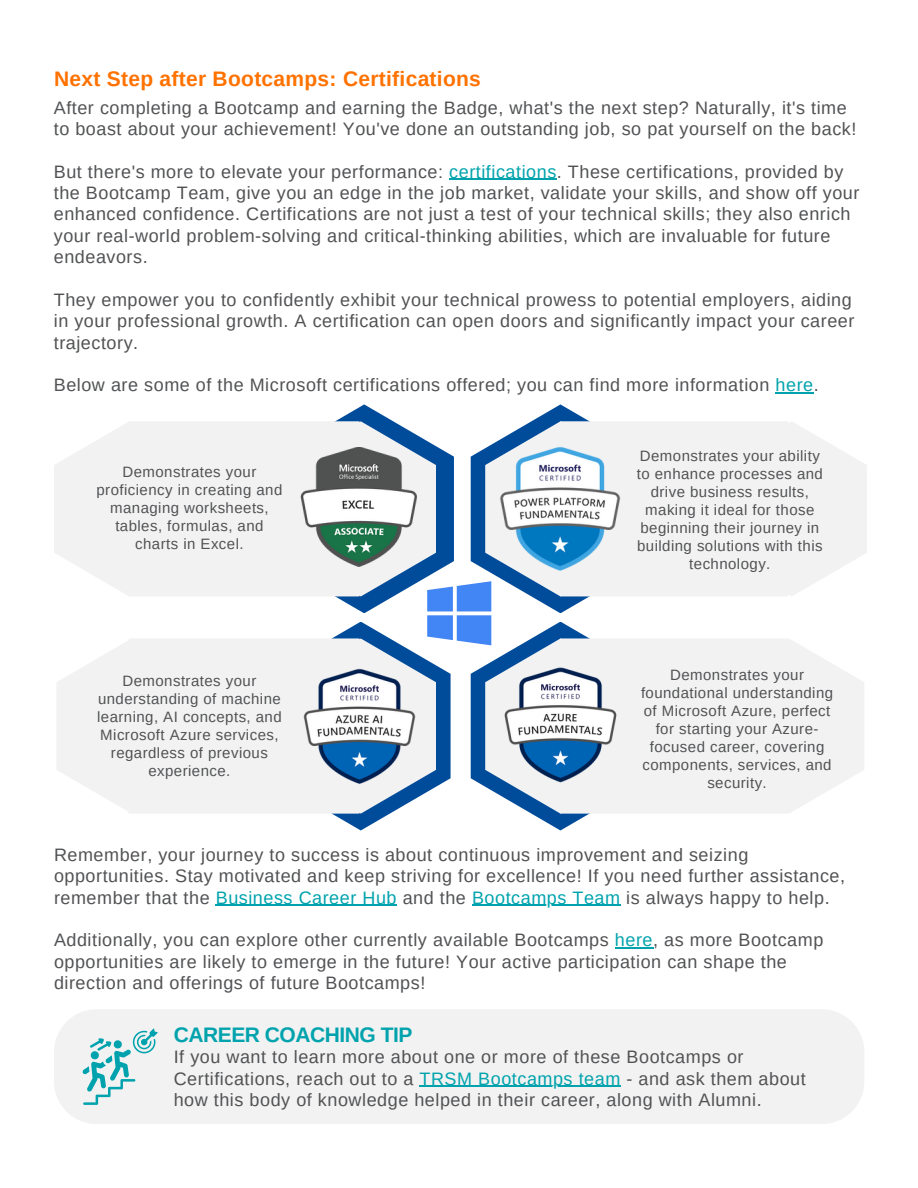
<style>
.page{position:relative;width:918px;height:1188px;background:#fff}
.page>*{position:absolute;margin:0;border:0;box-sizing:border-box;transform-origin:0 0}
.t1{font:700 21px "Arimo";letter-spacing:.015em;color:#ff7200}
.t2{font:700 21px "Arimo";letter-spacing:-.02em;color:#00a3ad}
.t3{font:18px/21.3px "Arimo";letter-spacing:.03em;color:#515254}
.t4{font:15px/18px "Arimo";letter-spacing:.03em;color:#515254;text-align:center}
.s1{color:#00a3ad}
</style>
<div class="page">
<div style="left:54px;top:1010px;width:810px;height:114px;background:#f2f2f2"></div>
<svg style="left:82px;top:1028px;width:76px;height:77px"></svg>
<hr style="left:420px;top:1086px;width:201px;height:1px;background:#00a3ad">
<hr style="left:216px;top:905px;width:181px;height:1px;background:#00a3ad">
<hr style="left:472px;top:905px;width:149px;height:1px;background:#00a3ad">
<hr style="left:615px;top:947px;width:38px;height:2px;background:#00a3ad">
<hr style="left:449px;top:179px;width:108px;height:1px;background:#00a3ad">
<hr style="left:776px;top:393px;width:38px;height:1px;background:#00a3ad">
<svg style="left:838px;top:449px;width:29px;height:120px"></svg>
<div style="left:205px;top:422px;width:66px;height:174px;background:#f2f2f2"></div>
<div style="left:207px;top:639px;width:64px;height:174px;background:#f2f2f2"></div>
<div style="left:650px;top:422px;width:188px;height:174px;background:#f2f2f2"></div>
<div style="left:650px;top:639px;width:49px;height:174px;background:#f2f2f2"></div>
<svg style="left:271px;top:404px;width:379px;height:426px"></svg>
<svg style="left:699px;top:639px;width:165px;height:175px"></svg>
<svg style="left:54px;top:421px;width:151px;height:175px"></svg>
<svg style="left:57px;top:639px;width:150px;height:175px"></svg>
<h2 class="t1" style="left:54px;top:67px;width:428px">Next Step after Bootcamps: Certifications</h2>
<p class="t3" style="left:54px;top:97px;width:804px">After completing a Bootcamp and earning the Badge, what's the next step? Naturally, it's time to boast about your achievement! You've done an outstanding job, so pat yourself on the back!</p>
<p class="t3" style="left:54px;top:161px;width:807px">But there's more to elevate your performance: <span class="s1">certifications</span>. These certifications, provided by the Bootcamp Team, give you an edge in the job market, validate your skills, and show off your enhanced confidence. Certifications are not just a test of your technical skills; they also enrich your real-world problem-solving and critical-thinking abilities, which are invaluable for future endeavors.</p>
<p class="t3" style="left:54px;top:289px;width:802px">They empower you to confidently exhibit your technical prowess to potential employers, aiding in your professional growth. A certification can open doors and significantly impact your career trajectory.</p>
<p class="t3" style="left:54px;top:374px;width:766px">Below are some of the Microsoft certifications offered; you can find more information <span class="s1">here</span>.</p>
<h3 class="t4" style="left:96px;top:463px;width:187px">Demonstrates your proficiency in creating and managing worksheets, tables, formulas, and charts in Excel.</h3>
<h3 class="t4" style="left:637px;top:447px;width:188px">Demonstrates your ability to enhance processes and drive business results, making it ideal for those beginning their journey in building solutions with this technology.</h3>
<p class="t4" style="left:97px;top:672px;width:186px">Demonstrates your understanding of machine learning, AI concepts, and<br>Microsoft Azure services, regardless of previous experience.</p>
<h1 class="t4" style="left:641px;top:666px;width:194px">Demonstrates your foundational understanding of Microsoft Azure, perfect for starting your Azure&shy;focused career, covering components, services, and security.</h1>
<h3 class="t3" style="left:54px;top:844px;width:793px">Remember, your journey to success is about continuous improvement and seizing opportunities. Stay motivated and keep striving for excellence! If you need further assistance, remember that the <span class="s1">Business Career Hub</span> and the <span class="s1">Bootcamps Team</span> is always happy to help.</h3>
<p class="t3" style="left:54px;top:929px;width:771px">Additionally, you can explore other currently available Bootcamps <span class="s1">here</span>, as more Bootcamp opportunities are likely to emerge in the future! Your active participation can shape the direction and offerings of future Bootcamps!</p>
<h3 class="t2" style="left:174px;top:1023px;width:240px">CAREER COACHING TIP</h3>
<h3 class="t3" style="left:174px;top:1047px;width:634px">If you want to learn more about one or more of these Bootcamps or<br>Certifications, reach out to a <span class="s1">TRSM Bootcamps team</span> - and ask them about</h3>
<h3 class="t3" style="left:174px;top:1089px;width:590px">how this body of knowledge helped in their career, along with Alumni.</h3>
</div>
